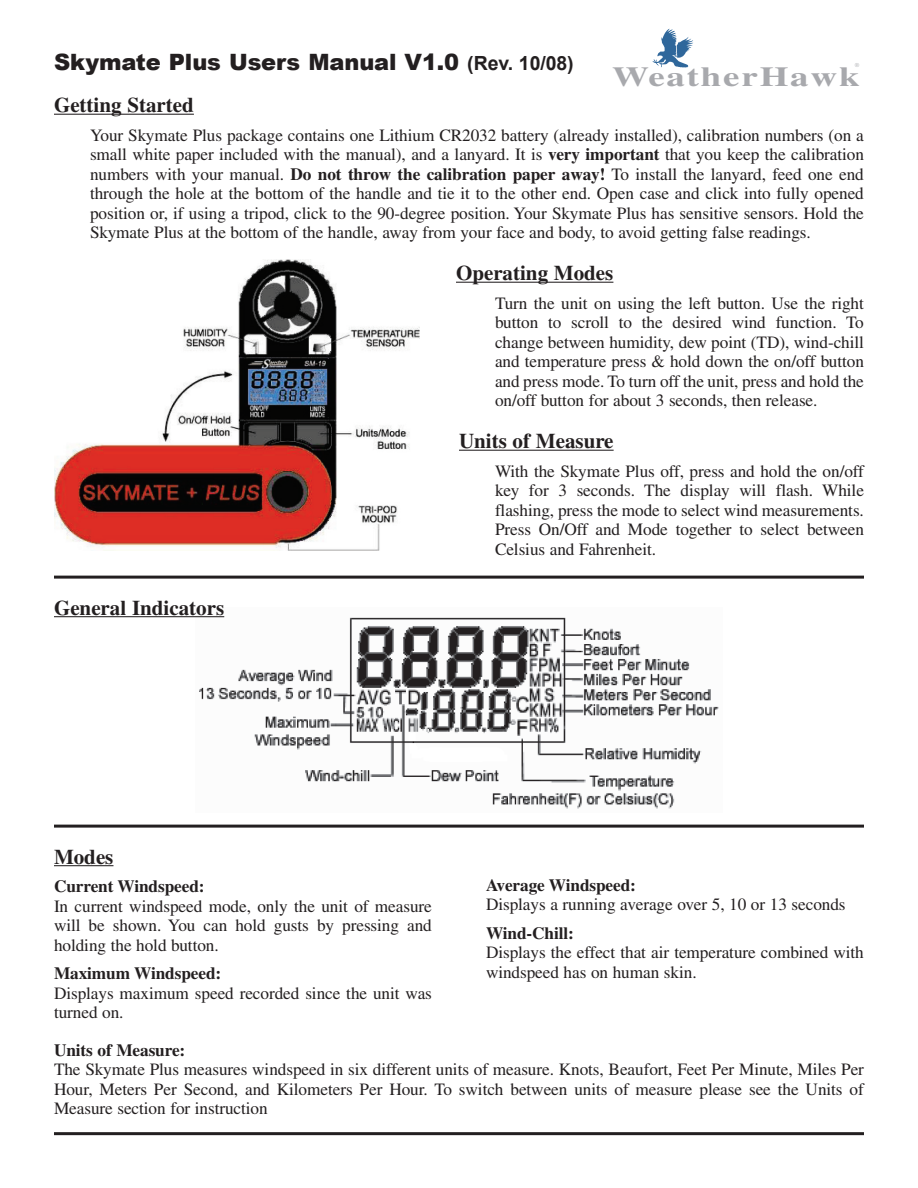
<style>
.page{position:relative;width:918px;height:1188px;background:#fff}
.page>*{position:absolute;margin:0;border:0;box-sizing:border-box;transform-origin:0 0}
.t1{font:700 27.6px "Times";letter-spacing:.05em;color:#a8a9ad;scale:1.34 1}
.t2{font:900 22.5px "Arial";letter-spacing:-.005em;color:#231f20}
.t3{font:700 21px "Times";color:#231f20}
.t4{font:17.25px/19.5px "Times";letter-spacing:-.005em;color:#231f20;text-align:justify}
.t5{font:700 17.25px "Times";letter-spacing:-.005em;color:#231f20}
.t6{font:6px "Times";color:#a8a9ad}
.s1{font-weight:700;font-size:19.5px}
.s2{font-weight:700}
</style>
<div class="page">
<img style="left:196px;top:616px;width:523px;height:193px">
<hr style="left:54px;top:114px;width:140px;height:1px;background:#231f20">
<hr style="left:456px;top:282px;width:157px;height:1px;background:#231f20">
<hr style="left:459px;top:450px;width:155px;height:1px;background:#231f20">
<hr style="left:54px;top:576px;width:810px;height:3px;background:#231f20">
<hr style="left:54px;top:616px;width:170px;height:1px;background:#231f20">
<hr style="left:54px;top:825px;width:810px;height:3px;background:#231f20">
<hr style="left:54px;top:865px;width:59px;height:1px;background:#231f20">
<img style="left:55px;top:260px;width:364px;height:290px">
<hr style="left:54px;top:1132px;width:810px;height:3px;background:#231f20">
<svg style="left:652px;top:29px;width:41px;height:39px"></svg>
<h2 class="t2" style="left:54px;top:46px;width:521px">Skymate Plus Users Manual V1.0 <span class="s1">(Rev. 10/08)</span></h2>
<p class="t3" style="left:54px;top:92px;width:141px">Getting Started</p>
<p class="t4" style="left:90px;top:125px;width:776px">Your Skymate Plus package contains one Lithium CR2032 battery (already installed), calibration numbers (on a small white paper included with the manual), and a lanyard. It is <span class="s2">very important</span> that you keep the calibration numbers with your manual. <span class="s2">Do not throw the calibration paper away!</span> To install the lanyard, feed one end through the hole at the bottom of the handle and tie it to the other end. Open case and click into fully opened position or, if using a tripod, click to the 90-degree position. Your Skymate Plus has sensitive sensors. Hold the Skymate Plus at the bottom of the handle, away from your face and body, to avoid getting false readings.</p>
<p class="t3" style="left:456px;top:260px;width:159px">Operating Modes</p>
<p class="t4" style="left:495px;top:293px;width:371px">Turn the unit on using the left button. Use the right button to scroll to the desired wind function. To change between humidity, dew point (TD), wind-chill and temperature press &amp; hold down the on/off button and press mode. To turn off the unit, press and hold the on/off button for about 3 seconds, then release.</p>
<p class="t3" style="left:459px;top:428px;width:156px">Units of Measure</p>
<p class="t4" style="left:495px;top:461px;width:371px">With the Skymate Plus off, press and hold the on/off key for 3 seconds. The display will flash. While flashing, press the mode to select wind measurements.<br>Press On/Off and Mode together to select between Celsius and Fahrenheit.</p>
<p class="t6" style="left:855px;top:62px;width:6px">®</p>
<h1 class="t1" style="left:612px;top:60px;width:186px">WeatherHawk</h1>
<p class="t3" style="left:54px;top:595px;width:172px">General Indicators</p>
<p class="t3" style="left:54px;top:844px;width:61px">Modes</p>
<p class="t5" style="left:54px;top:876px;width:152px">Current Windspeed:</p>
<p class="t4" style="left:54px;top:896px;width:379px">In current windspeed mode, only the unit of measure will be shown. You can hold gusts by pressing and holding the hold button.</p>
<p class="t5" style="left:54px;top:963px;width:169px">Maximum Windspeed:</p>
<p class="t4" style="left:54px;top:983px;width:380px">Displays maximum speed recorded since the unit was turned on.</p>
<p class="t5" style="left:486px;top:875px;width:152px">Average Windspeed:</p>
<p class="t4" style="left:486px;top:895px;width:361px">Displays a running average over 5, 10 or 13 seconds</p>
<p class="t5" style="left:486px;top:923px;width:89px">Wind-Chill:</p>
<p class="t4" style="left:486px;top:943px;width:379px">Displays the effect that air temperature combined with windspeed has on human skin.</p>
<p class="t5" style="left:54px;top:1040px;width:133px">Units of Measure:</p>
<p class="t4" style="left:54px;top:1060px;width:812px">The Skymate Plus measures windspeed in six different units of measure. Knots, Beaufort, Feet Per Minute, Miles Per Hour, Meters Per Second, and Kilometers Per Hour. To switch between units of measure please see the Units of Measure section for instruction</p>
</div>
